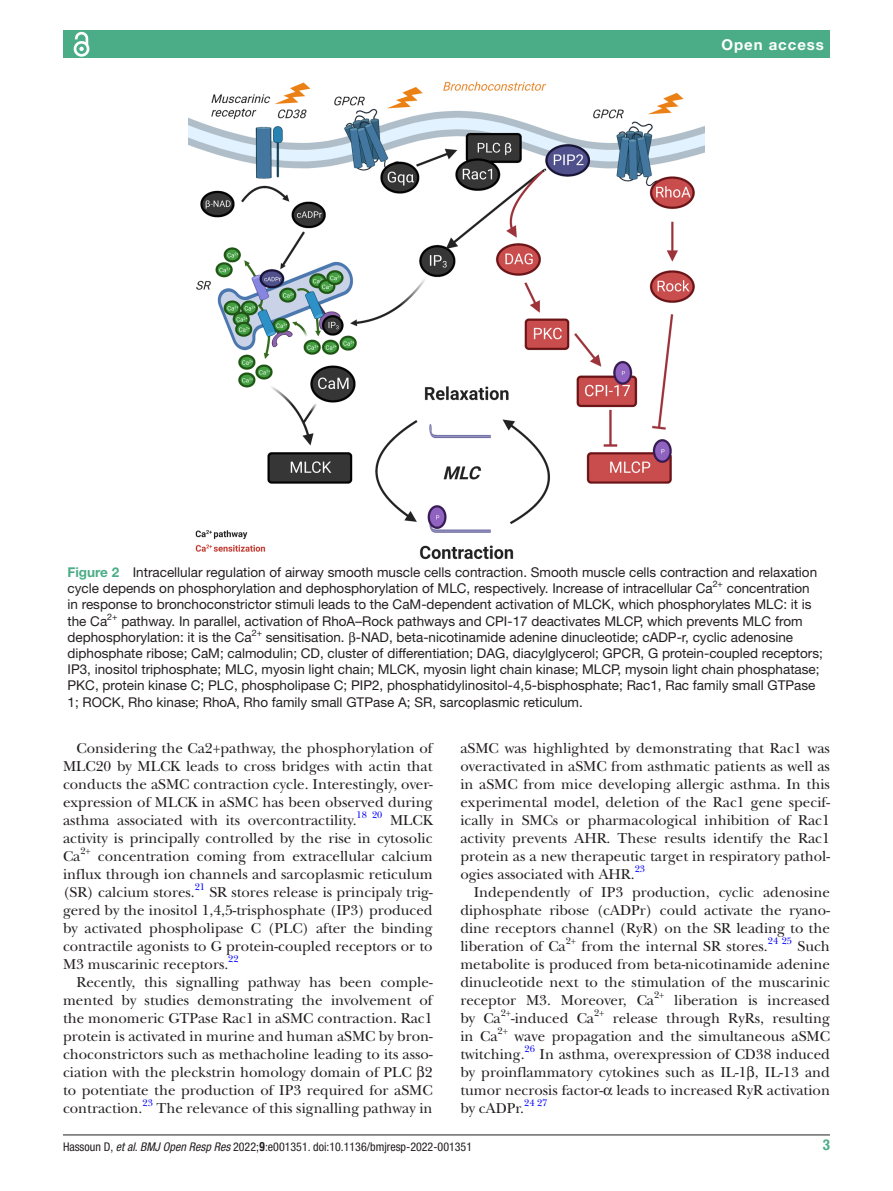
<style>
.page{position:relative;width:893px;height:1191px;background:#fff}
.page>*{position:absolute;margin:0;border:0;box-sizing:border-box;transform-origin:0 0}
.t1{font:15px/18px "New Baskerville";color:#231f20;text-align:justify}
.t2{font:700 15px "Helvetica Neue LT Std";letter-spacing:.065em;color:#fff}
.t3{font:700 condensed 15px "Helvetica Neue LT Std";color:#4bad87}
.t4{font:13.5px/16.2px "Helvetica Neue LT Std";color:#231f20}
.t5{font:condensed 12px "Helvetica Neue LT Std";color:#231f20}
.t6{font:9.9px "New Baskerville";color:#00f}
.t7{font:9.9px "New Baskerville";color:#231f20}
.t8{font:9px "Helvetica Neue LT Std";color:#231f20}
.s1{font-weight:700;color:#4bad87}
.s2{font-style:italic}
.s3{font-family:"Helvetica";font-weight:700}
</style>
<div class="page">
<hr style="left:63px;top:1134px;width:767px;height:1px;background:#231f20">
<div style="left:63px;top:31px;width:767px;height:27px;background:#4bad87"></div>
<svg style="left:73px;top:31px;width:17px;height:26px"></svg>
<img style="left:188px;top:81px;width:517px;height:478px">
<p class="t2" style="left:721px;top:35px;width:104px">Open access</p>
<p class="t4" style="left:67px;top:564px;width:751px"><span class="s1">Figure 2</span> Intracellular regulation of airway smooth muscle cells contraction. Smooth muscle cells contraction and relaxation cycle depends on phosphorylation and dephosphorylation of MLC, respectively. Increase of intracellular Ca<sup>2+</sup> concentration in response to bronchoconstrictor stimuli leads to the CaM-dependent activation of MLCK, which phosphorylates MLC: it is the Ca</p>
<p class="t8" style="left:107px;top:611px;width:12px">2+</p>
<p class="t4" style="left:68px;top:612px;width:757px;text-indent:54px">pathway. In parallel, activation of RhoA–Rock pathways and CPI-17 deactivates MLCP, which prevents MLC from dephosphorylation: it is the Ca<sup>2+</sup> sensitisation. -NAD, beta-nicotinamide adenine dinucleotide; cADP-r, cyclic adenosine diphosphate ribose; CaM; calmodulin; CD, cluster of differentiation; DAG, diacylglycerol; GPCR, G protein-coupled receptors; IP3, inositol triphosphate; MLC, myosin light chain; MLCK, myosin light chain kinase; MLCP, mysoin light chain phosphatase; PKC, protein kinase C; PLC, phospholipase C; PIP2, phosphatidylinositol-4,5-bisphosphate; Rac1, Rac family small GTPase 1; ROCK, Rho kinase; RhoA, Rho family small GTPase A; SR, sarcoplasmic reticulum.</p>
<p class="t1" style="left:63px;top:739px;width:371px;text-indent:14px">Considering the Ca2+pathway, the phosphorylation of MLC20 by MLCK leads to cross bridges with actin that conducts the aSMC contraction cycle. Interestingly, over&shy;expression of MLCK in aSMC has been observed during asthma associated with its overcontractility.</p>
<p class="t6" style="left:357px;top:809px;width:27px">18 20</p>
<p class="t1" style="left:63px;top:811px;width:371px;text-indent:327px">MLCK activity is principally controlled by the rise in cytosolic Ca</p>
<p class="t7" style="left:80px;top:845px;width:12px">2+</p>
<p class="t1" style="left:63px;top:847px;width:371px;text-indent:35px">concentration coming from extracellular calcium influx through ion channels and sarcoplasmic reticulum (SR) calcium stores.</p>
<p class="t6" style="left:195px;top:881px;width:12px">21</p>
<p class="t1" style="left:63px;top:883px;width:371px;text-indent:146px">SR stores release is principaly trig&shy;gered by the inositol 1,4,5-trisphosphate (IP3) produced by activated phospholipase C (PLC) after the binding contractile agonists to G protein-coupled receptors or to M3 muscarinic receptors.</p>
<p class="t6" style="left:228px;top:953px;width:12px">22</p>
<p class="t1" style="left:63px;top:973px;width:371px;text-indent:14px">Recently, this signalling pathway has been comple&shy;mented by studies demonstrating the involvement of the monomeric GTPase Rac1 in aSMC contraction. Rac1 protein is activated in murine and human aSMC by bron&shy;choconstrictors such as methacholine leading to its asso&shy;ciation with the pleckstrin homology domain of PLC 2 to potentiate the production of IP3 required for aSMC contraction.</p>
<p class="t6" style="left:142px;top:1097px;width:12px">23</p>
<p class="t1" style="left:157px;top:1099px;width:278px">The relevance of this signalling pathway in</p>
<p class="t1" style="left:460px;top:739px;width:371px">aSMC was highlighted by demonstrating that Rac1 was overactivated in aSMC from asthmatic patients as well as in aSMC from mice developing allergic asthma. In this experimental model, deletion of the Rac1 gene specif&shy;ically in SMCs or pharmacological inhibition of Rac1 activity prevents AHR. These results identify the Rac1 protein as a new therapeutic target in respiratory pathol&shy;ogies associated with AHR.</p>
<p class="t6" style="left:635px;top:863px;width:12px">23</p>
<p class="t1" style="left:460px;top:883px;width:371px;text-indent:14px">Independently of IP3 production, cyclic adenosine diphosphate ribose (cADPr) could activate the ryano&shy;dine receptors channel (RyR) on the SR leading to the liberation of Ca</p>
<p class="t7" style="left:566px;top:935px;width:12px">2+</p>
<p class="t1" style="left:582px;top:937px;width:188px">from the internal SR stores.</p>
<p class="t6" style="left:768px;top:935px;width:26px">24 25</p>
<p class="t1" style="left:460px;top:937px;width:371px;text-indent:337px">Such metabolite is produced from beta-nicotinamide adenine dinucleotide next to the stimulation of the muscarinic receptor M3. Moreover, Ca</p>
<p class="t7" style="left:654px;top:989px;width:12px">2+</p>
<p class="t1" style="left:674px;top:991px;width:157px">liberation is increased</p>
<p class="t1" style="left:460px;top:1009px;width:42px">by Ca</p>
<p class="t7" style="left:501px;top:1007px;width:12px">2+</p>
<p class="t1" style="left:511px;top:1009px;width:84px">-induced Ca</p>
<p class="t7" style="left:594px;top:1007px;width:12px">2+</p>
<p class="t1" style="left:613px;top:1009px;width:219px">release through RyRs, resulting</p>
<p class="t1" style="left:460px;top:1027px;width:39px">in Ca</p>
<p class="t7" style="left:498px;top:1025px;width:12px">2+</p>
<p class="t1" style="left:460px;top:1027px;width:371px;text-indent:54px">wave propagation and the simultaneous aSMC twitching.</p>
<p class="t6" style="left:525px;top:1043px;width:12px">26</p>
<p class="t1" style="left:460px;top:1045px;width:371px;text-indent:79px">In asthma, overexpression of CD38 induced by proinflammatory cytokines such as IL-1 , IL-13 and tumor necrosis factor- leads to increased RyR activation by cADPr.</p>
<p class="t6" style="left:524px;top:1097px;width:25px">24 27</p>
<p class="t5" style="left:63px;top:1139px;width:411px">Hassoun D, <span class="s2">et al</span>. <span class="s2">BMJ Open Resp Res</span> 2022;<span class="s3">9</span>:e001351. doi:10.1136/bmjresp-2022-001351</p>
<p class="t3" style="left:823px;top:1135px;width:9px">3</p>
</div>
